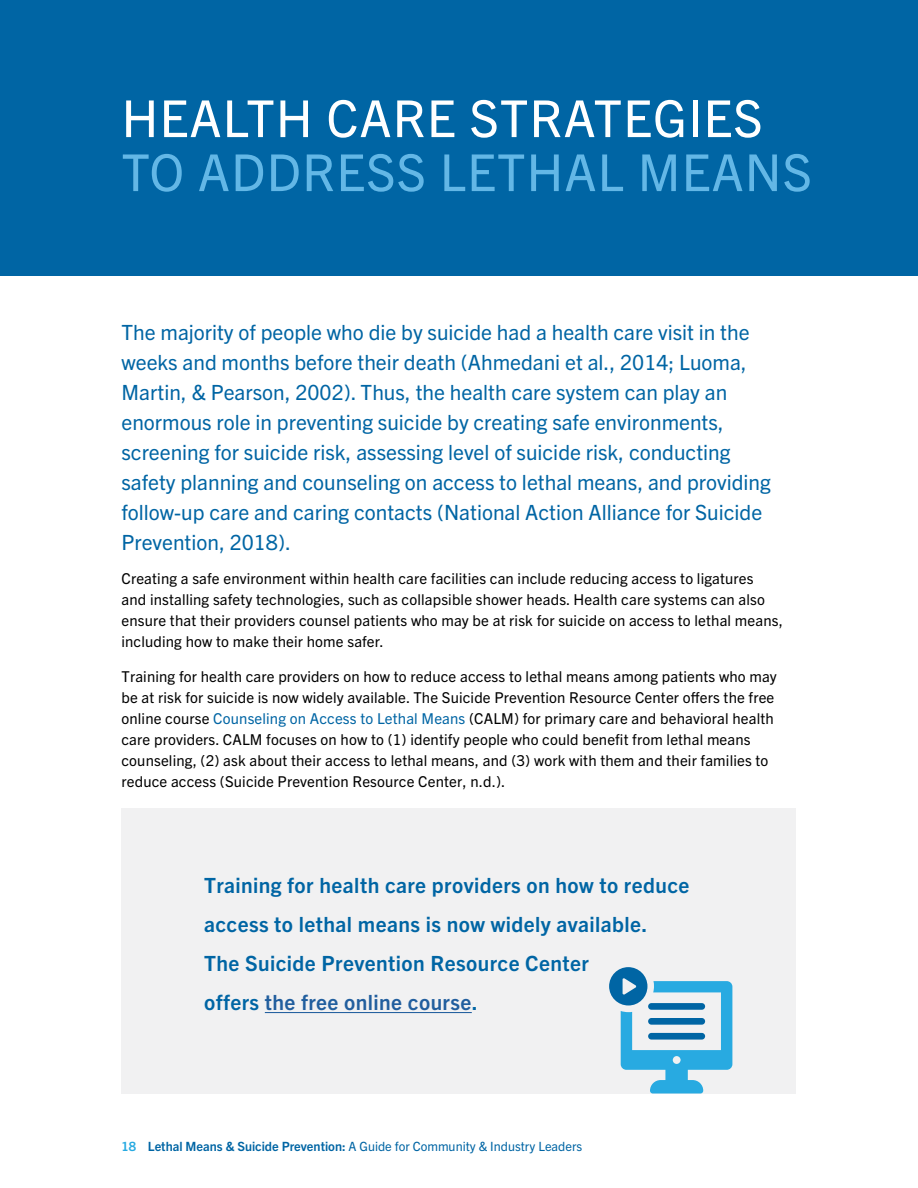
<style>
.page{position:relative;width:918px;height:1188px;background:#fff}
.page>*{position:absolute;margin:0;border:0;box-sizing:border-box;transform-origin:0 0}
.Strategy_Heads{font:51px/54px "Trade Gothic Next LT Pro";letter-spacing:.02em;color:#fff}
.Lead_in_paragraph_bl{font:21px/30px "Trade Gothic Next LT Pro";color:#0065a4}
.Pull_quote{font:700 21px/39px "Trade Gothic Next LT Pro";letter-spacing:.02em;color:#0065a4}
.Body_text{font:15px/21px "Trade Gothic Next LT Pro";letter-spacing:.01em;color:#000}
.t1{font:12.75px "Trade Gothic Next LT Pro";color:#0065a4}
.s1{color:#63b7e6}
.s2{color:#0065a4}
.s3{color:#215e9e}
.s4{font-weight:700;color:#28aae1}
.s5{font-weight:700}
</style>
<div class="page">
<div style="left:0;top:0;width:918px;height:275px;background:#0065a4"></div>
<div style="left:122px;top:808px;width:674px;height:286px;background:#f1f1f2"></div>
<hr style="left:265px;top:1012px;width:207px;height:1px;background:#215e9e">
<svg style="left:609px;top:967px;width:123px;height:126px"></svg>
<div style="left:648px;top:1033px;width:57px;height:7px;background:#0065a4;border-radius:3px"></div>
<div style="left:648px;top:1018px;width:57px;height:7px;background:#0065a4;border-radius:3px"></div>
<div style="left:648px;top:1003px;width:57px;height:7px;background:#0065a4;border-radius:3px"></div>
<p class="Strategy_Heads" style="left:122px;top:88px;width:692px">HEALTH CARE STRATEGIES<br><span class="s1">TO ADDRESS LETHAL MEANS</span></p>
<p class="Lead_in_paragraph_bl" style="left:122px;top:316px;width:651px">The majority of people who die by suicide had a health care visit in the weeks and months before their death (Ahmedani et al., 2014; Luoma, Martin, &amp; Pearson, 2002). Thus, the health care system can play an enormous role in preventing suicide by creating safe environments, screening for suicide risk, assessing level of suicide risk, conducting safety planning and counseling on access to lethal means, and providing follow-up care and caring contacts (National Action Alliance for Suicide Prevention, 2018).</p>
<p class="Body_text" style="left:122px;top:567px;width:663px">Creating a safe environment within health care facilities can include reducing access to ligatures<br>and installing safety technologies, such as collapsible shower heads. Health care systems can also ensure that their providers counsel patients who may be at risk for suicide on access to lethal means, including how to make their home safer.</p>
<p class="Body_text" style="left:122px;top:665px;width:657px">Training for health care providers on how to reduce access to lethal means among patients who may be at risk for suicide is now widely available. The Suicide Prevention Resource Center offers the free online course <span class="s2">Counseling on Access to Lethal Means</span> (CALM) for primary care and behavioral health care providers. CALM focuses on how to (1) identify people who could benefit from lethal means counseling, (2) ask about their access to lethal means, and (3) work with them and their families to reduce access (Suicide Prevention Resource Center, n.d.).</p>
<p class="Pull_quote" style="left:204px;top:865px;width:487px">Training for health care providers on how to reduce access to lethal means is now widely available.<br>The Suicide Prevention Resource Center<br>offers <span class="s3">the free online course</span>.</p>
<p class="t1" style="left:122px;top:1137px;width:462px"><span class="s4">18</span> <span class="s5">Lethal Means &amp; Suicide Prevention:</span> A Guide for Community &amp; Industry Leaders</p>
</div>
